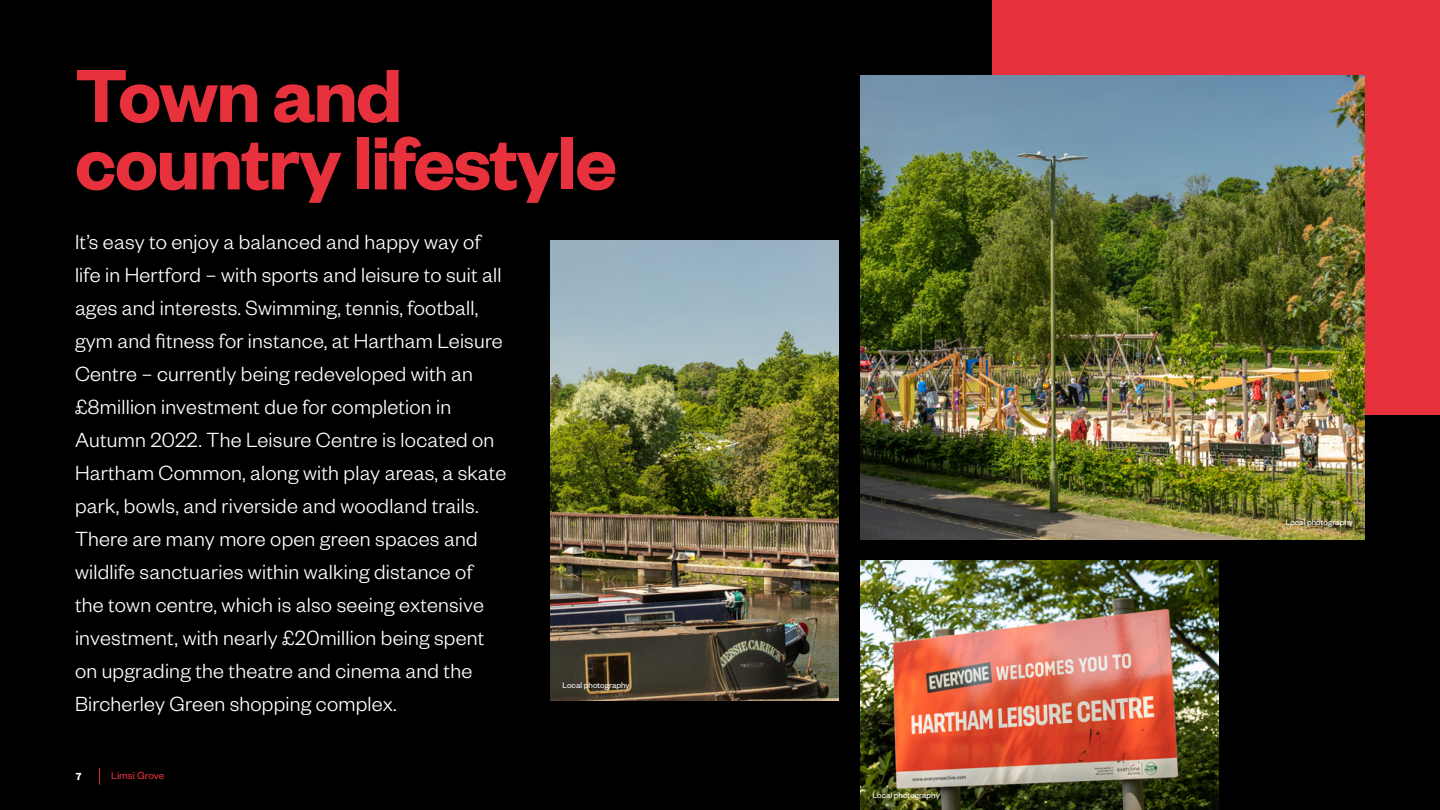
<style>
.page{position:relative;width:1440px;height:810px;background:#000}
.page>*{position:absolute;margin:0;border:0;box-sizing:border-box;transform-origin:0 0}
.t1{font:600 82.5px/67.5px "Founders Grotesk";letter-spacing:-.02em;color:#e7313d}
.t2{font:300 22.5px/33px "Founders Grotesk";letter-spacing:.01em;color:#fff}
.t3{font:11.25px "Founders Grotesk";color:#e7313d}
.t4{font:600 11.25px "Founders Grotesk";color:#fff}
.t5{font:9px "Founders Grotesk";color:#fff}
</style>
<div class="page">
<svg style="left:99px;top:768px;width:1px;height:17px"></svg>
<div style="left:992px;top:1px;width:448px;height:414px;background:#e7313d"></div>
<img style="left:861px;top:75px;width:504px;height:464px">
<img style="left:861px;top:561px;width:358px;height:249px">
<img style="left:550px;top:241px;width:288px;height:460px">
<h1 class="t1" style="left:75px;top:69px;width:544px">Town and country lifestyle</h1>
<p class="t2" style="left:75px;top:227px;width:433px">It’s easy to enjoy a balanced and happy way of life in Hertford – with sports and leisure to suit all ages and interests. Swimming, tennis, football, gym and fitness for instance, at Hartham Leisure Centre – currently being redeveloped with an £8million investment due for completion in Autumn 2022. The Leisure Centre is located on Hartham Common, along with play areas, a skate park, bowls, and riverside and woodland trails.<br>There are many more open green spaces and wildlife sanctuaries within walking distance of the town centre, which is also seeing extensive investment, with nearly £20million being spent on upgrading the theatre and cinema and the Bircherley Green shopping complex.</p>
<p class="t5" style="left:562px;top:682px;width:69px">Local photography</p>
<p class="t4" style="left:76px;top:773px;width:7px">7</p>
<p class="t3" style="left:111px;top:772px;width:55px">Limsi Grove</p>
<p class="t5" style="left:873px;top:793px;width:69px">Local photography</p>
<p class="t5" style="left:1286px;top:519px;width:69px">Local photography</p>
</div>
